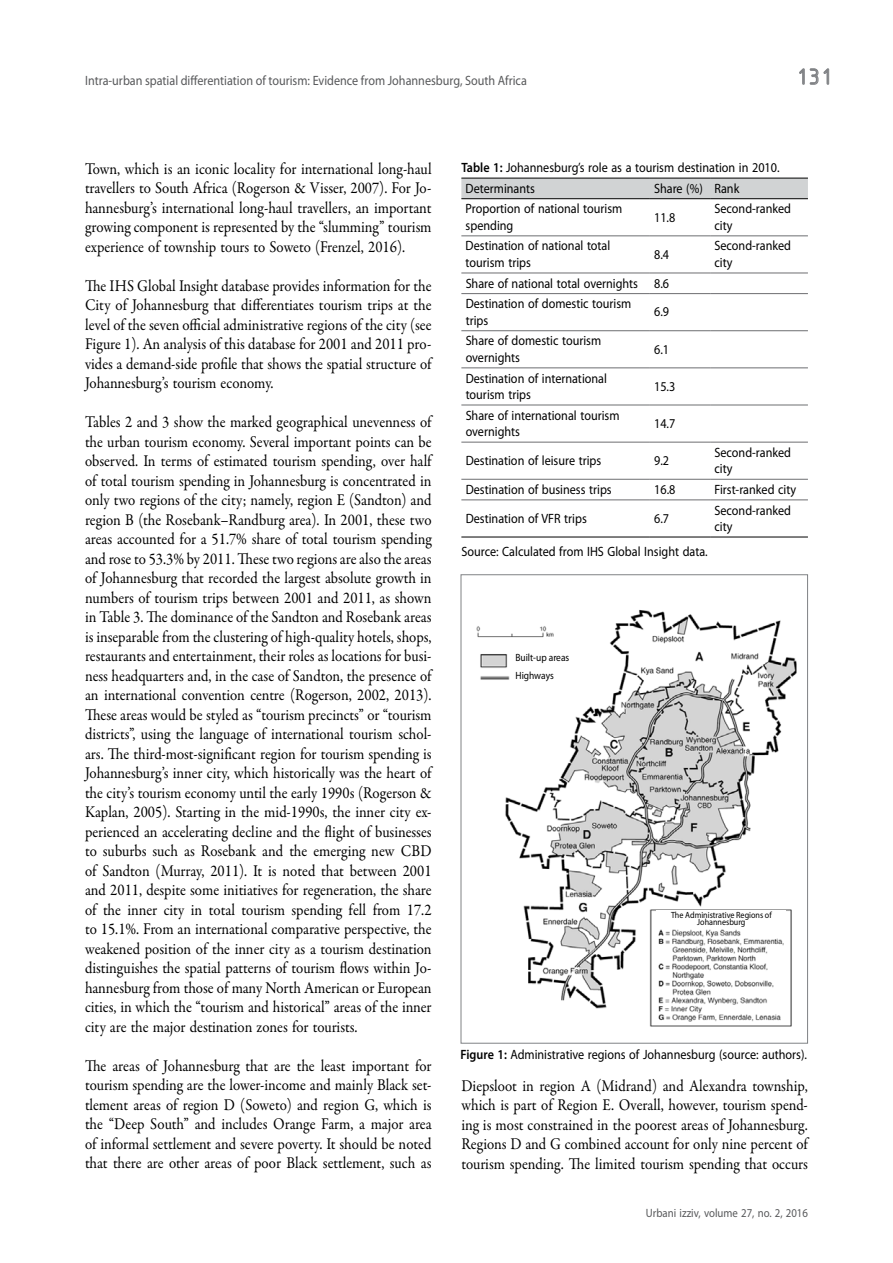
<style>
.page{position:relative;width:893px;height:1263px;background:#fff}
.page>*{position:absolute;margin:0;border:0;box-sizing:border-box;transform-origin:0 0}
.t1{font:24px "ISOCTEUR";color:#808285}
.t2{font:16.5px/19.5px "Garamond Premr Pro";letter-spacing:-.005em;color:#000;text-align:justify;scale:.9 1}
.t3{font:13.5px/16.5px "Myriad Pro";color:#000;scale:.9 1}
.t4{font:13.5px "Myriad Pro";color:#58595b;scale:.9 1}
.t5{font:12px "Myriad Pro";color:#58595b;scale:.9 1}
.t6{font:10.5px/18px "Myriad Pro";color:#000;scale:.9 1}
.t7{font:9px/7.5px "Myriad Pro";color:#000;text-align:center;scale:.9 1}
.s1{font-weight:600}
</style>
<div class="page">
<svg style="left:799px;top:68px;width:30px;height:17px"></svg>
<div style="left:461px;top:179px;width:347px;height:19px;background:#d1d3d4"></div>
<hr style="left:461px;top:235px;width:189px;height:1px;background:#6d6e71">
<hr style="left:650px;top:235px;width:60px;height:1px;background:#6d6e71">
<hr style="left:710px;top:235px;width:98px;height:1px;background:#6d6e71">
<hr style="left:461px;top:273px;width:189px;height:1px;background:#6d6e71">
<hr style="left:650px;top:273px;width:60px;height:1px;background:#6d6e71">
<hr style="left:710px;top:273px;width:98px;height:1px;background:#6d6e71">
<hr style="left:461px;top:293px;width:189px;height:1px;background:#6d6e71">
<hr style="left:650px;top:293px;width:60px;height:1px;background:#6d6e71">
<hr style="left:710px;top:293px;width:98px;height:1px;background:#6d6e71">
<hr style="left:461px;top:330px;width:189px;height:1px;background:#6d6e71">
<hr style="left:650px;top:330px;width:60px;height:1px;background:#6d6e71">
<hr style="left:710px;top:330px;width:98px;height:1px;background:#6d6e71">
<hr style="left:461px;top:367px;width:189px;height:1px;background:#6d6e71">
<hr style="left:650px;top:367px;width:60px;height:1px;background:#6d6e71">
<hr style="left:710px;top:367px;width:98px;height:1px;background:#6d6e71">
<hr style="left:461px;top:405px;width:189px;height:1px;background:#6d6e71">
<hr style="left:650px;top:405px;width:60px;height:1px;background:#6d6e71">
<hr style="left:710px;top:405px;width:98px;height:1px;background:#6d6e71">
<hr style="left:461px;top:442px;width:189px;height:1px;background:#6d6e71">
<hr style="left:650px;top:442px;width:60px;height:1px;background:#6d6e71">
<hr style="left:710px;top:442px;width:98px;height:1px;background:#6d6e71">
<hr style="left:461px;top:479px;width:189px;height:1px;background:#6d6e71">
<hr style="left:650px;top:479px;width:60px;height:1px;background:#6d6e71">
<hr style="left:710px;top:479px;width:98px;height:1px;background:#6d6e71">
<hr style="left:461px;top:178px;width:189px;height:1px;background:#000">
<hr style="left:650px;top:178px;width:60px;height:1px;background:#000">
<hr style="left:710px;top:178px;width:98px;height:1px;background:#000">
<hr style="left:461px;top:198px;width:189px;height:1px;background:#000">
<hr style="left:650px;top:198px;width:60px;height:1px;background:#000">
<hr style="left:710px;top:198px;width:98px;height:1px;background:#000">
<hr style="left:461px;top:499px;width:189px;height:1px;background:#6d6e71">
<hr style="left:650px;top:499px;width:60px;height:1px;background:#6d6e71">
<hr style="left:710px;top:499px;width:98px;height:1px;background:#6d6e71">
<hr style="left:461px;top:537px;width:189px;height:1px;background:#000">
<hr style="left:650px;top:537px;width:60px;height:1px;background:#000">
<hr style="left:710px;top:537px;width:98px;height:1px;background:#000">
<img style="left:476px;top:610px;width:321px;height:417px">
<div style="left:512px;top:649px;width:96px;height:37px;background:#fff"></div>
<div style="left:657px;top:911px;width:129px;height:18px;background:#fff"></div>
<p class="t4" style="left:85px;top:73px;width:492px">Intra-urban spatial differentiation of tourism: Evidence from Johannesburg, South Africa</p>
<h1 class="t1" style="left:793px;top:61px;width:43px">131</h1>
<p class="t2" style="left:85px;top:159px;width:387px">Town, which is an iconic locality for international long-haul travellers to South Africa (Rogerson &amp; Visser, 2007). For Jo&shy;hannesburg’s international long-haul travellers, an important growing component is represented by the “slumming” tourism experience of township tours to Soweto (Frenzel, 2016).</p>
<p class="t2" style="left:85px;top:276px;width:387px">The IHS Global Insight database provides information for the City of Johannesburg that differentiates tourism trips at the level of the seven official administrative regions of the city (see Figure 1). An analysis of this database for 2001 and 2011 pro&shy;vides a demand-side profile that shows the spatial structure of Johannesburg’s tourism economy.</p>
<p class="t2" style="left:85px;top:413px;width:387px">Tables 2 and 3 show the marked geographical unevenness of the urban tourism economy. Several important points can be observed. In terms of estimated tourism spending, over half of total tourism spending in Johannesburg is concentrated in only two regions of the city; namely, region E (Sandton) and region B (the Rosebank–Randburg area). In 2001, these two areas accounted for a 51.7% share of total tourism spending and rose to 53.3% by 2011. These two regions are also the areas of Johannesburg that recorded the largest absolute growth in numbers of tourism trips between 2001 and 2011, as shown in Table 3. The dominance of the Sandton and Rosebank areas is inseparable from the clustering of high-quality hotels, shops, restaurants and entertainment, their roles as locations for busi&shy;ness headquarters and, in the case of Sandton, the presence of an international convention centre (Rogerson, 2002, 2013).<br>These areas would be styled as “tourism precincts” or “tourism districts”, using the language of international tourism schol&shy;ars. The third-most-significant region for tourism spending is Johannesburg’s inner city, which historically was the heart of the city’s tourism economy until the early 1990s (Rogerson &amp; Kaplan, 2005). Starting in the mid-1990s, the inner city ex&shy;perienced an accelerating decline and the flight of businesses to suburbs such as Rosebank and the emerging new CBD of Sandton (Murray, 2011). It is noted that between 2001 and 2011, despite some initiatives for regeneration, the share of the inner city in total tourism spending fell from 17.2 to 15.1%. From an international comparative perspective, the weakened position of the inner city as a tourism destination distinguishes the spatial patterns of tourism flows within Jo&shy;hannesburg from those of many North American or European cities, in which the “tourism and historical” areas of the inner city are the major destination zones for tourists.</p>
<p class="t2" style="left:85px;top:1056px;width:387px">The areas of Johannesburg that are the least important for tourism spending are the lower-income and mainly Black set&shy;tlement areas of region D (Soweto) and region G, which is the “Deep South” and includes Orange Farm, a major area of informal settlement and severe poverty. It should be noted that there are other areas of poor Black settlement, such as</p>
<p class="t3" style="left:466px;top:157px;width:350px;line-height:21px;text-indent:-4px"><span class="s1">Table 1:</span> Johannesburg’s role as a tourism destination in 2010.<br>Determinants</p>
<p class="t3" style="left:654px;top:180px;width:96px">Share (%) Rank</p>
<p class="t3" style="left:466px;top:201px;width:176px">Proportion of national tourism spending</p>
<p class="t3" style="left:654px;top:209px;width:25px">11.8</p>
<p class="t3" style="left:714px;top:201px;width:87px">Second-ranked city</p>
<p class="t3" style="left:466px;top:238px;width:162px">Destination of national total tourism trips</p>
<p class="t3" style="left:654px;top:246px;width:18px">8.4</p>
<p class="t3" style="left:714px;top:238px;width:87px">Second-ranked city</p>
<p class="t3" style="left:466px;top:273px;width:228px;line-height:20.7px">Share of national total overnights 8.6<br>Destination of domestic tourism</p>
<p class="t3" style="left:466px;top:312px;width:27px">trips</p>
<p class="t3" style="left:654px;top:304px;width:18px">6.9</p>
<p class="t3" style="left:466px;top:333px;width:152px">Share of domestic tourism overnights</p>
<p class="t3" style="left:654px;top:341px;width:18px">6.1</p>
<p class="t3" style="left:466px;top:370px;width:159px">Destination of international tourism trips</p>
<p class="t3" style="left:654px;top:378px;width:25px">15.3</p>
<p class="t3" style="left:466px;top:407px;width:172px">Share of international tourism overnights</p>
<p class="t3" style="left:654px;top:415px;width:25px">14.7</p>
<p class="t3" style="left:466px;top:452px;width:152px">Destination of leisure trips</p>
<p class="t3" style="left:654px;top:452px;width:18px">9.2</p>
<p class="t3" style="left:714px;top:444px;width:87px">Second-ranked city</p>
<p class="t3" style="left:466px;top:481px;width:164px">Destination of business trips</p>
<p class="t3" style="left:654px;top:481px;width:25px">16.8</p>
<p class="t3" style="left:714px;top:481px;width:92px">First-ranked city</p>
<p class="t3" style="left:466px;top:510px;width:136px">Destination of VFR trips</p>
<p class="t3" style="left:654px;top:510px;width:18px">6.7</p>
<p class="t3" style="left:714px;top:502px;width:87px">Second-ranked city</p>
<p class="t3" style="left:461px;top:544px;width:275px">Source: Calculated from IHS Global Insight data.</p>
<p class="t6" style="left:515px;top:649px;width:61px">Built-up areas<br>Highways</p>
<p class="t7" style="left:671px;top:911px;width:113px">The Administrative Regions of<br>Johannesburg</p>
<p class="t3" style="left:461px;top:1046px;width:386px"><span class="s1">Figure 1:</span> Administrative regions of Johannesburg (source: authors).</p>
<p class="t2" style="left:461px;top:1076px;width:387px">Diepsloot in region A (Midrand) and Alexandra township, which is part of Region E. Overall, however, tourism spend&shy;ing is most constrained in the poorest areas of Johannesburg.<br>Regions D and G combined account for only nine percent of tourism spending. The limited tourism spending that occurs</p>
<p class="t5" style="left:646px;top:1206px;width:182px">Urbani izziv, volume 27, no. 2, 2016</p>
</div>
